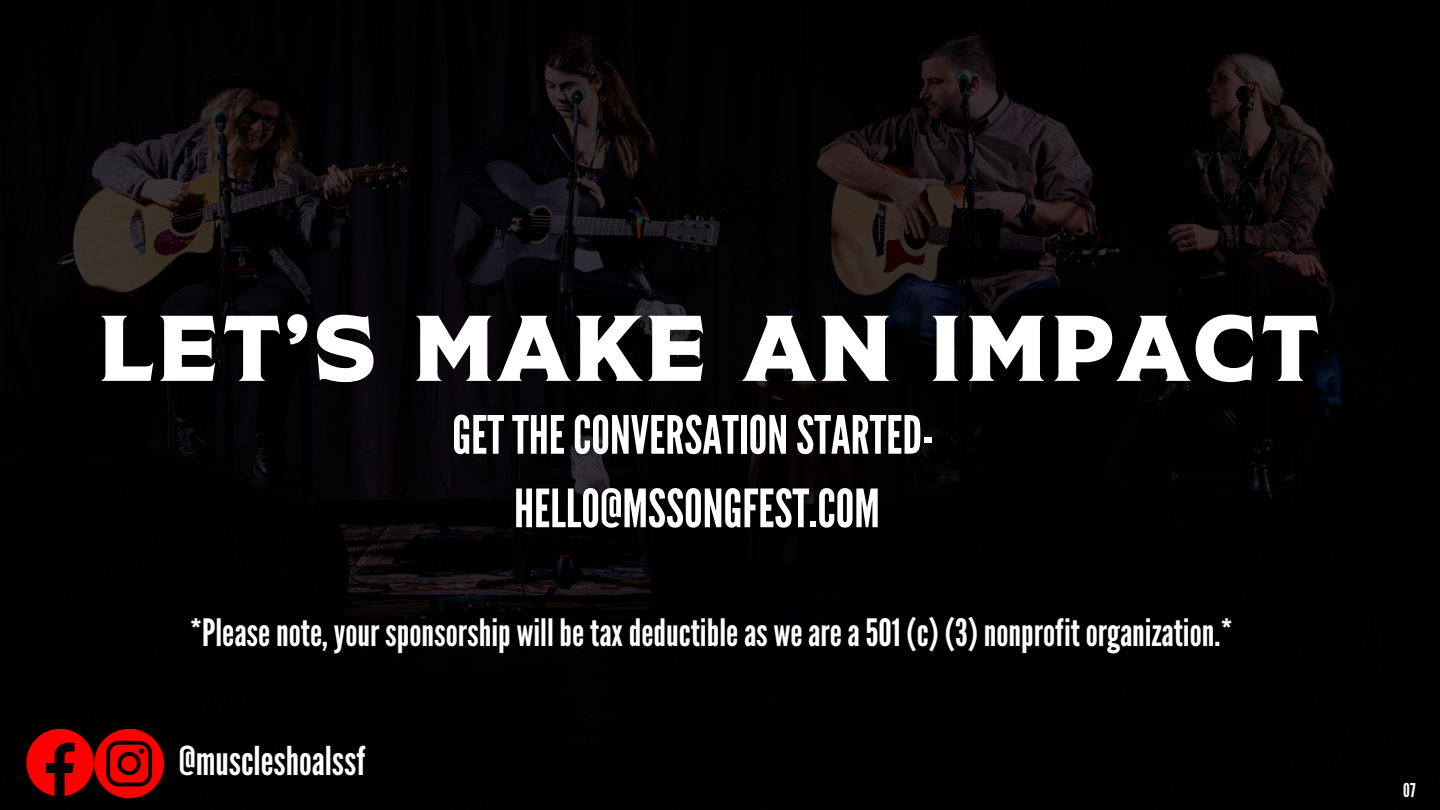
<style>
.page{position:relative;width:1440px;height:810px;background:#fff}
.page>*{position:absolute;margin:0;border:0;box-sizing:border-box;transform-origin:0 0}
.t1{font:93px "SS Baldwins Serif";letter-spacing:.045em;color:#fff}
.t2{font:52.7px "League Gothic";color:#fff}
.t3{font:39.7px "League Gothic";color:#fff}
.t4{font:37.7px "League Gothic";color:#fff}
.t5{font:19px "League Gothic";color:#fff}
</style>
<div class="page">
<img style="left:0;top:0;width:1440px;height:810px">
<svg style="left:26px;top:729px;width:138px;height:69px;background:#9a0000"></svg>
<p class="t1" style="left:98px;top:310px;width:1223px">LET’S MAKE AN IMPACT</p>
<p class="t2" style="left:452px;top:404px;width:483px">GETTHECONVERSATIONSTARTED-</p>
<p class="t2" style="left:514px;top:478px;width:367px">HELLO@MSSONGFEST.COM</p>
<p class="t4" style="left:190px;top:610px;width:1045px">*Pleasenote,yoursponsorship willbetaxdeductibleas wearea501 (c) (3)nonprofitorganization.*</p>
<p class="t3" style="left:179px;top:738px;width:188px">@muscleshoalssf</p>
<p class="t5" style="left:1403px;top:779px;width:14px">07</p>
</div>
